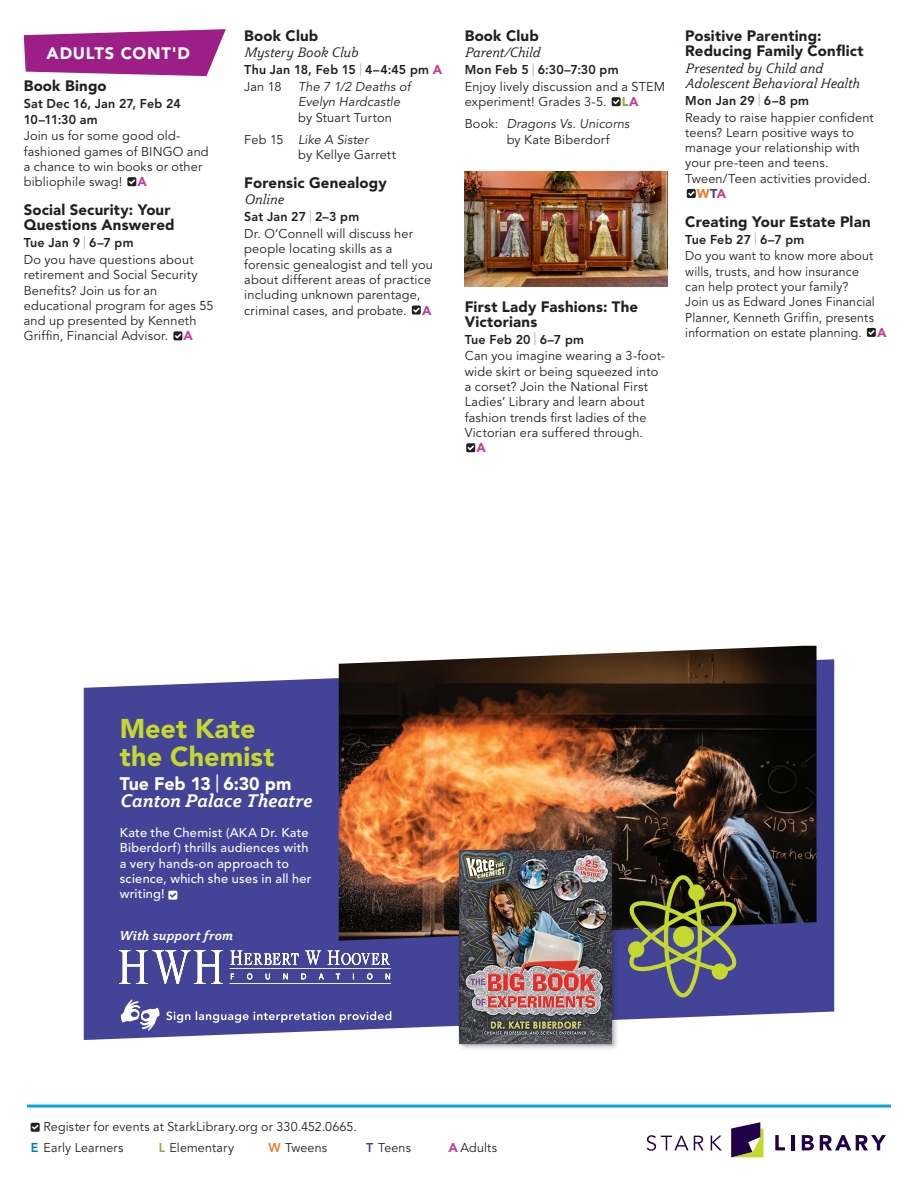
<style>
.page{position:relative;width:918px;height:1188px;background:#fff}
.page>*{position:absolute;margin:0;border:0;box-sizing:border-box;transform-origin:0 0}
.t1{font:900 27px/28.5px "Avenir LT Std";color:#c4d82d}
.BranchName{font:italic 700 18px "Plume";color:#fff}
.EndTime{font:900 18px "Avenir LT Std";color:#fff}
.Ages{font:900 16.5px "Avenir LT Std";letter-spacing:.05em;color:#fff}
.KEEP_Title{font:900 15px/15.3px "Avenir LT Std";letter-spacing:.01em;color:#231f20}
.SubTitle{font:italic 13.5px/15.3px "Plume";letter-spacing:.005em;color:#231f20}
.KEEP_SubTitle{font:italic 13.5px "Plume";letter-spacing:.005em;color:#231f20}
.ShortDescription{font:12.75px/15.3px "Avenir LT Std";letter-spacing:.01em;color:#231f20}
.KEEP_Date{font:800 12.75px/15.3px "Avenir LT Std";letter-spacing:.015em;color:#231f20}
.ShortDescription-2{font:500 12.75px/15.3px "Avenir LT Std";letter-spacing:.02em;color:#fff}
.ShortDescription-3{font:italic 12.75px/15.3px "Avenir LT Std";letter-spacing:.005em;color:#231f20}
.EndTime-2{font:800 12.75px "Avenir LT Std";letter-spacing:.015em;color:#231f20}
.ShortDescription-4{font:italic 700 12.75px "Plume";letter-spacing:.015em;color:#fff}
.ShortDescription-5{font:900 12.75px "Avenir LT Std";color:#f47721}
.ShortDescription-6{font:900 12.75px "Avenir LT Std";color:#c53f97}
.s1{font-weight:900;color:#c53f97}
.s2{color:#a8a9ad}
.s3{font-style:normal}
.s4{font-style:italic}
.s5{font-weight:900;color:#84b134}
.s6{color:#434497}
.s7{color:#c53f97}
.s8{font-weight:800;color:#007fa3}
.s9{font-weight:800;color:#84b134}
.s10{font-weight:800;color:#f47721}
.s11{font-weight:800;color:#4c4184}
</style>
<div class="page">
<svg style="left:24px;top:29px;width:202px;height:47px;background:#ac419a"></svg>
<svg style="left:127px;top:177px;width:10px;height:10px"></svg>
<svg style="left:173px;top:331px;width:10px;height:10px"></svg>
<svg style="left:411px;top:305px;width:10px;height:10px"></svg>
<svg style="left:611px;top:97px;width:10px;height:10px"></svg>
<img style="left:465px;top:172px;width:202px;height:114px">
<svg style="left:466px;top:443px;width:10px;height:10px"></svg>
<svg style="left:686px;top:189px;width:10px;height:9px"></svg>
<svg style="left:866px;top:327px;width:10px;height:10px"></svg>
<hr style="left:27px;top:1105px;width:864px;height:3px;background:#00a9d8">
<svg style="left:731px;top:1122px;width:33px;height:35px"></svg>
<svg style="left:647px;top:1135px;width:57px;height:16px"></svg>
<svg style="left:711px;top:1136px;width:11px;height:14px"></svg>
<svg style="left:775px;top:1135px;width:10px;height:15px"></svg>
<hr style="left:791px;top:1135px;width:3px;height:15px;background:#1f0248">
<svg style="left:802px;top:1135px;width:12px;height:15px"></svg>
<svg style="left:820px;top:1135px;width:66px;height:15px"></svg>
<svg style="left:84px;top:659px;width:750px;height:381px;background:#595aa3"></svg>
<svg style="left:168px;top:891px;width:9px;height:9px"></svg>
<img style="left:339px;top:646px;width:478px;height:295px">
<img style="left:119px;top:950px;width:272px;height:34px">
<div style="left:664px;top:875px;width:38px;height:122px;border:4px solid #c4d82d;border-radius:50%"></div>
<svg style="left:626px;top:893px;width:118px;height:81px;background:#585c4b"></svg>
<div style="left:688px;top:884px;width:16px;height:17px;background:#c4d82d;border-radius:50%"></div>
<div style="left:712px;top:963px;width:16px;height:17px;background:#c4d82d;border-radius:50%"></div>
<div style="left:628px;top:941px;width:16px;height:17px;background:#c4d82d;border-radius:50%"></div>
<div style="left:673px;top:926px;width:21px;height:21px;background:#c4d82d;border-radius:50%"></div>
<div style="left:459px;top:849px;width:160px;height:202px;background:#231f20;opacity:.27"></div>
<div style="left:458px;top:848px;width:156px;height:198px;background:#231f20;opacity:.33"></div>
<img style="left:460px;top:851px;width:152px;height:193px">
<svg style="left:166px;top:1011px;width:225px;height:12px;background:#7071b0"></svg>
<svg style="left:121px;top:999px;width:38px;height:32px"></svg>
<p class="Ages" style="left:47px;top:43px;width:145px">ADULTS CONT'D</p>
<p class="KEEP_Title" style="left:24px;top:78px;width:84px">Book Bingo</p>
<p class="KEEP_Date" style="left:24px;top:96px;width:159px">Sat Dec 16, Jan 27, Feb 24<br>10–11:30 am</p>
<p class="ShortDescription" style="left:24px;top:129px;width:187px">Join us for some good old&shy;fashioned games of BINGO and a chance to win books or other bibliophile swag! <span class="s1">A</span></p>
<p class="KEEP_Title" style="left:24px;top:202px;width:152px">Social Security: Your<br>Questions Answered</p>
<p class="KEEP_Date" style="left:24px;top:235px;width:111px">Tue Jan 9 <span class="s2">|</span> 6–7 pm</p>
<p class="ShortDescription" style="left:24px;top:252px;width:191px">Do you have questions about retirement and Social Security<br>Benefits? Join us for an educational program for ages 55 and up presented by Kenneth<br>Griffin, Financial Advisor. <span class="s1">A</span></p>
<p class="KEEP_Title" style="left:244px;top:28px;width:76px">Book Club</p>
<p class="KEEP_SubTitle" style="left:244px;top:44px;width:115px">Mystery Book Club</p>
<p class="EndTime-2" style="left:244px;top:62px;width:199px">Thu Jan 18, Feb 15 <span class="s2">|</span> 4–4:45 pm <span class="s1">A</span></p>
<p class="ShortDescription" style="left:244px;top:79px;width:39px">Jan 18</p>
<p class="ShortDescription-3" style="left:298px;top:79px;width:114px">The 7 1/2 Deaths of<br>Evelyn Hardcastle <span class="s3">by Stuart Turton</span></p>
<p class="ShortDescription" style="left:298px;top:132px;width:99px;text-indent:-54px">Feb 15 <span class="s4">Like A Sister<br></span>by Kellye Garrett</p>
<p class="KEEP_Title" style="left:244px;top:175px;width:144px">Forensic Genealogy</p>
<p class="KEEP_SubTitle" style="left:244px;top:191px;width:41px">Online</p>
<p class="KEEP_Date" style="left:244px;top:209px;width:117px">Sat Jan 27 <span class="s2">|</span> 2–3 pm</p>
<p class="ShortDescription" style="left:244px;top:226px;width:190px">Dr. O’Connell will discuss her people locating skills as a forensic genealogist and tell you about different areas of practice including unknown parentage, criminal cases, and probate. <span class="s1">A</span></p>
<p class="KEEP_Title" style="left:465px;top:28px;width:76px">Book Club</p>
<p class="KEEP_SubTitle" style="left:465px;top:44px;width:77px">Parent/Child</p>
<p class="KEEP_Date" style="left:465px;top:62px;width:155px">Mon Feb 5 <span class="s2">|</span> 6:30–7:30 pm</p>
<p class="ShortDescription" style="left:465px;top:79px;width:202px">Enjoy lively discussion and a STEM experiment! Grades 3-5. <span class="s5">L</span><span class="s1">A</span></p>
<p class="ShortDescription" style="left:507px;top:117px;width:124px;text-indent:-42px">Book: <span class="s4">Dragons Vs. Unicorns </span>by Kate Biberdorf</p>
<p class="KEEP_Title" style="left:465px;top:299px;width:175px">First Lady Fashions: The<br>Victorians</p>
<p class="KEEP_Date" style="left:465px;top:332px;width:121px">Tue Feb 20 <span class="s2">|</span> 6–7 pm</p>
<p class="ShortDescription" style="left:465px;top:349px;width:202px">Can you imagine wearing a 3-foot-</p>
<p class="ShortDescription" style="left:465px;top:364px;width:195px">wide skirt or being squeezed into</p>
<p class="ShortDescription" style="left:465px;top:379px;width:185px">a corset? Join the National First</p>
<p class="ShortDescription" style="left:465px;top:395px;width:181px">Ladies’ Library and learn about</p>
<p class="ShortDescription" style="left:465px;top:410px;width:183px">fashion trends first ladies of the</p>
<p class="ShortDescription" style="left:465px;top:425px;width:180px">Victorian era suffered through.</p>
<p class="ShortDescription-6" style="left:476px;top:440px;width:11px">A</p>
<p class="KEEP_Title" style="left:685px;top:28px;width:180px">Positive Parenting:<br>Reducing Family Conflict</p>
<p class="SubTitle" style="left:685px;top:60px;width:176px">Presented by Child and<br>Adolescent Behavioral Health</p>
<p class="KEEP_Date" style="left:685px;top:93px;width:125px">Mon Jan 29 <span class="s2">|</span> 6–8 pm</p>
<p class="ShortDescription" style="left:685px;top:110px;width:190px">Ready to raise happier confident</p>
<p class="ShortDescription" style="left:685px;top:125px;width:170px">teens? Learn positive ways to</p>
<p class="ShortDescription" style="left:685px;top:140px;width:176px">manage your relationship with</p>
<p class="ShortDescription" style="left:685px;top:156px;width:145px">your pre-teen and teens.</p>
<p class="ShortDescription" style="left:685px;top:171px;width:187px">Tween/Teen activities provided.</p>
<p class="ShortDescription-5" style="left:697px;top:186px;width:31px">W<span class="s6">T</span><span class="s7">A</span></p>
<p class="KEEP_Title" style="left:685px;top:214px;width:187px">Creating Your Estate Plan</p>
<p class="KEEP_Date" style="left:685px;top:232px;width:121px">Tue Feb 27 <span class="s2">|</span> 6–7 pm</p>
<p class="ShortDescription" style="left:685px;top:249px;width:203px">Do you want to know more about wills, trusts, and how insurance<br>can help protect your family?<br>Join us as Edward Jones Financial<br>Planner, Kenneth Griffin, presents information on estate planning. <span class="s1">A</span></p>
<p class="t1" style="left:120px;top:714px;width:156px">Meet Kate the Chemist</p>
<p class="EndTime" style="left:120px;top:773px;width:173px">Tue Feb 13 | 6:30 pm</p>
<p class="BranchName" style="left:120px;top:789px;width:194px">Canton Palace Theatre</p>
<p class="ShortDescription-2" style="left:120px;top:825px;width:193px">Kate the Chemist (AKA Dr. Kate<br>Biberdorf) thrills audiences with a very hands-on approach to science, which she uses in all her writing!</p>
<p class="ShortDescription-4" style="left:119px;top:928px;width:115px">With support from</p>
<p class="ShortDescription" style="left:44px;top:1119px;width:315px">Register for events at StarkLibrary.org or 330.452.0665.</p>
<p class="ShortDescription" style="left:31px;top:1140px;width:94px"><span class="s8">E</span> Early Learners</p>
<p class="ShortDescription" style="left:159px;top:1140px;width:77px"><span class="s9">L</span> Elementary</p>
<p class="ShortDescription" style="left:269px;top:1140px;width:60px"><span class="s10">W</span> Tweens</p>
<p class="ShortDescription" style="left:366px;top:1140px;width:47px"><span class="s11">T</span> Teens</p>
<p class="ShortDescription" style="left:448px;top:1140px;width:50px"><span class="s1">A</span> Adults</p>
</div>
